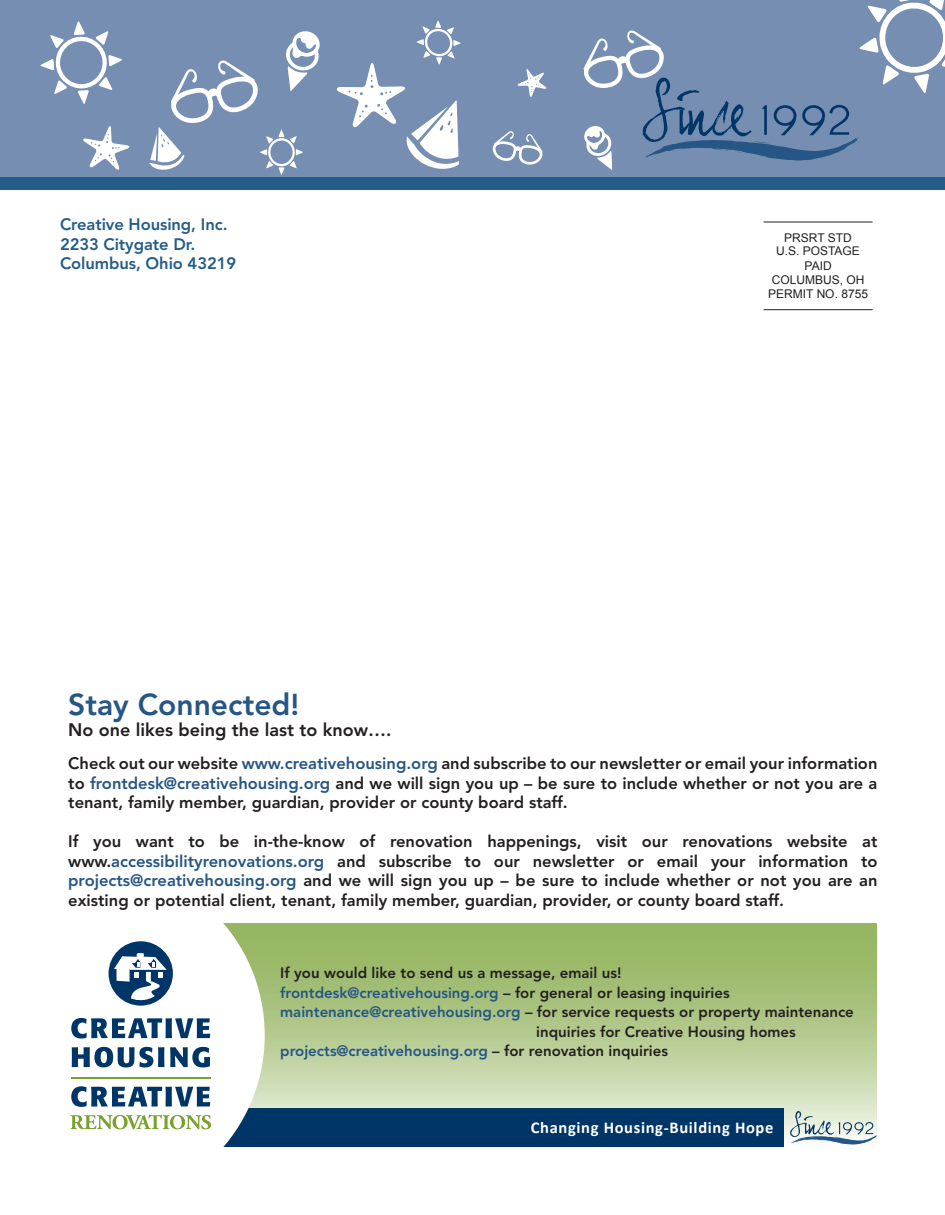
<style>
.page{position:relative;width:945px;height:1215px;background:#fff}
.page>*{position:absolute;margin:0;border:0;box-sizing:border-box;transform-origin:0 0}
.t1{font:800 30px "Avenir LT Std";color:#265685}
.t2{font:800 18px "Avenir LT Std";color:#231f20}
.t3{font:800 16.5px/19.5px "Avenir LT Std";color:#231f20;text-align:justify}
.t4{font:800 16.5px "Avenir LT Std";letter-spacing:-.005em;color:#245d88}
.t5{font:700 16.5px "Calibri";letter-spacing:.04em;color:#fff}
.t6{font:800 15px "Avenir LT Std";color:#231f20}
.t7{font:800 15px "Avenir LT Std";color:#265685}
.t8{font:12px/14.4px "Arial";color:#231f20;text-align:center}
.s1{color:#265685}
.s2{color:#231f20}
</style>
<div class="page">
<svg style="left:265px;top:924px;width:612px;height:215px"></svg>
<div style="left:0;top:0;width:945px;height:180px;background:#758eb1"></div>
<div style="left:0;top:177px;width:945px;height:12px;background:#245d88"></div>
<svg style="left:790px;top:1111px;width:87px;height:34px"></svg>
<svg style="left:40px;top:21px;width:82px;height:83px"></svg>
<svg style="left:83px;top:126px;width:46px;height:44px"></svg>
<svg style="left:517px;top:69px;width:29px;height:28px"></svg>
<svg style="left:492px;top:131px;width:51px;height:34px"></svg>
<svg style="left:149px;top:31px;width:171px;height:144px"></svg>
<svg style="left:337px;top:20px;width:124px;height:149px"></svg>
<svg style="left:583px;top:0;width:362px;height:170px"></svg>
<div style="left:68px;top:1108px;width:716px;height:39px;background:#003667"></div>
<svg style="left:68px;top:923px;width:197px;height:224px"></svg>
<div style="left:109px;top:941px;width:64px;height:65px;background:#003667;border-radius:50%"></div>
<svg style="left:114px;top:953px;width:53px;height:48px"></svg>
<svg style="left:71px;top:1018px;width:139px;height:21px"></svg>
<svg style="left:72px;top:1047px;width:92px;height:20px"></svg>
<svg style="left:170px;top:1047px;width:40px;height:20px"></svg>
<hr style="left:71px;top:1077px;width:140px;height:2px;background:#78a22d">
<svg style="left:71px;top:1086px;width:139px;height:21px"></svg>
<svg style="left:70px;top:1115px;width:141px;height:14px"></svg>
<hr style="left:764px;top:222px;width:109px;height:1px;background:#231f20">
<hr style="left:764px;top:309px;width:109px;height:1px;background:#231f20">
<p class="t4" style="left:60px;top:215px;width:169px">Creative Housing, Inc.</p>
<p class="t4" style="left:60px;top:234px;width:137px">2233 Citygate Dr.</p>
<p class="t4" style="left:60px;top:254px;width:178px">Columbus, Ohio 43219</p>
<p class="t8" style="left:776px;top:231px;width:85px;line-height:13.2px">PRSRT STD<br>U.S. POSTAGE</p>
<p class="t8" style="left:768px;top:258px;width:101px">PAID<br>COLUMBUS, OH<br>PERMIT NO. 8755</p>
<p class="t1" style="left:68px;top:687px;width:233px">Stay Connected!</p>
<p class="t2" style="left:68px;top:720px;width:325px">No one likes being the last to know….</p>
<p class="t3" style="left:68px;top:754px;width:811px">Check out our website <span class="s1">www.creativehousing.org</span> and subscribe to our newsletter or email your information to <span class="s1">frontdesk@creativehousing.org</span> and we will sign you up – be sure to include whether or not you are a tenant, family member, guardian, provider or county board staff.</p>
<p class="t3" style="left:68px;top:832px;width:811px">If you want to be in-the-know of renovation happenings, visit our renovations website at</p>
<p class="t3" style="left:68px;top:852px;width:811px">www.<span class="s1">accessibilityrenovations.org</span> and subscribe to our newsletter or email your information to</p>
<p class="t3" style="left:68px;top:871px;width:811px"><span class="s1">projects@creativehousing.org</span> and we will sign you up – be sure to include whether or not you are an existing or potential client, tenant, family member, guardian, provider, or county board staff.</p>
<p class="t6" style="left:280px;top:964px;width:343px">If you would like to send us a message, email us!</p>
<p class="t7" style="left:280px;top:984px;width:451px">frontdesk@creativehousing.org <span class="s2">– for general or leasing inquiries</span></p>
<p class="t6" style="left:280px;top:1003px;width:575px"><span class="s1">maintenance@creativehousing.org</span> – for service requests or property maintenance</p>
<p class="t6" style="left:536px;top:1023px;width:261px">inquiries for Creative Housing homes</p>
<p class="t7" style="left:280px;top:1042px;width:389px">projects@creativehousing.org <span class="s2">– for renovation inquiries</span></p>
<p class="t5" style="left:531px;top:1117px;width:244px">Changing Housing-Building Hope</p>
</div>
